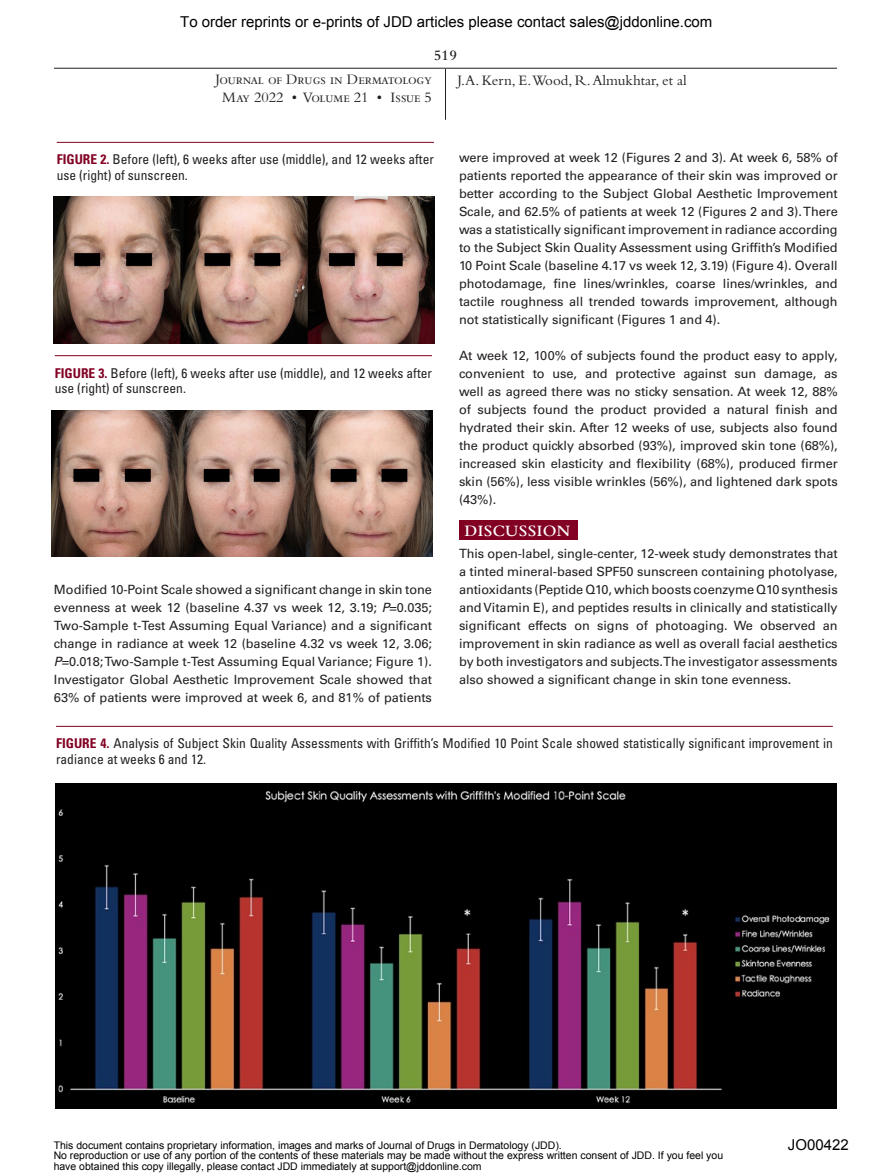
<style>
.page{position:relative;width:891px;height:1175px;background:#fff}
.page>*{position:absolute;margin:0;border:0;box-sizing:border-box;transform-origin:0 0}
.t1{font:18px/21.6px "Myriad Pro";color:#231f20;text-align:center}
.t2{font:600 16.5px "Bembo Std";letter-spacing:.02em;color:#fff}
.t3{font:15px "Arial";color:#000}
.t4{font:15px/18px "Bembo Std";letter-spacing:-.02em;color:#231f20;text-align:center}
.t5{font:15px "Bembo Std";color:#231f20}
.t6{font:600 15px "Bembo Std";color:#231f20}
.t7{font:condensed 13.5px/15.8px "Univers LT Std";color:#231f20}
.t8{font:12.75px/18px "Univers LT Std";letter-spacing:-.005em;color:#231f20;text-align:justify}
.t9{font:10.5px/10.5px "Arial";color:#000}
.s1{font-weight:700;color:#820123}
.s2{font-style:italic}
.s3{font-style:inherit}
</style>
<div class="page">
<hr style="left:54px;top:68px;width:261px;height:1px;background:#231f20">
<hr style="left:315px;top:68px;width:131px;height:1px;background:#231f20">
<hr style="left:446px;top:68px;width:130px;height:1px;background:#231f20">
<hr style="left:576px;top:68px;width:261px;height:1px;background:#231f20">
<hr style="left:445px;top:69px;width:1px;height:51px;background:#231f20">
<div style="left:459px;top:520px;width:119px;height:20px;background:#820123"></div>
<hr style="left:57px;top:142px;width:377px;height:1px;background:#820123">
<img style="left:54px;top:197px;width:381px;height:146px">
<hr style="left:55px;top:355px;width:377px;height:1px;background:#820123">
<img style="left:52px;top:410px;width:381px;height:146px">
<hr style="left:56px;top:726px;width:777px;height:1px;background:#820123">
<img style="left:56px;top:783px;width:780px;height:325px">
<svg style="left:351px;top:469px;width:82px;height:88px;background:#9c7a6b"></svg>
<p class="t3" style="left:180px;top:12px;width:534px">To order reprints or e-prints of JDD articles please contact sales@jddonline.com</p>
<p class="t6" style="left:434px;top:47px;width:25px">519</p>
<p class="t4" style="left:216px;top:70px;width:218px">Journal of Drugs in Dermatology<br>May 2022 • Volume 21 • Issue 5</p>
<p class="t5" style="left:457px;top:72px;width:231px">J.A. Kern, E.Wood, R. Almukhtar, et al</p>
<p class="t8" style="left:459px;top:149px;width:380px">were improved at week 12 (Figures 2 and 3). At week 6, 58% of patients reported the appearance of their skin was improved or better according to the Subject Global Aesthetic Improvement Scale, and 62.5% of patients at week 12 (Figures 2 and 3). There was a statistically significant improvement in radiance according to the Subject Skin Quality Assessment using Griffith’s Modified 10 Point Scale (baseline 4.17 vs week 12, 3.19) (Figure 4). Overall photodamage, fine lines/wrinkles, coarse lines/wrinkles, and tactile roughness all trended towards improvement, although not statistically significant (Figures 1 and 4).</p>
<p class="t8" style="left:459px;top:347px;width:380px">At week 12, 100% of subjects found the product easy to apply, convenient to use, and protective against sun damage, as well as agreed there was no sticky sensation. At week 12, 88% of subjects found the product provided a natural finish and hydrated their skin. After 12 weeks of use, subjects also found the product quickly absorbed (93%), improved skin tone (68%), increased skin elasticity and flexibility (68%), produced firmer skin (56%), less visible wrinkles (56%), and lightened dark spots (43%).</p>
<p class="t2" style="left:464px;top:521px;width:107px">DISCUSSION</p>
<p class="t8" style="left:459px;top:545px;width:380px">This open-label, single-center, 12-week study demonstrates that a tinted mineral-based SPF50 sunscreen containing photolyase, antioxidants (Peptide Q10, which boosts coenzyme Q10 synthesis and Vitamin E), and peptides results in clinically and statistically significant effects on signs of photoaging. We observed an improvement in skin radiance as well as overall facial aesthetics by both investigators and subjects. The investigator assessments also showed a significant change in skin tone evenness.</p>
<p class="t7" style="left:57px;top:151px;width:379px"><span class="s1">FIGURE 2.</span> Before (left), 6 weeks after use (middle), and 12 weeks after use (right) of sunscreen.</p>
<p class="t7" style="left:55px;top:365px;width:379px"><span class="s1">FIGURE 3.</span> Before (left), 6 weeks after use (middle), and 12 weeks after use (right) of sunscreen.</p>
<p class="t8" style="left:54px;top:581px;width:380px">Modified 10-Point Scale showed a significant change in skin tone evenness at week 12 (baseline 4.37 vs week 12, 3.19; <span class="s2">P</span>=0.035; Two-Sample t-Test Assuming Equal Variance) and a significant change in radiance at week 12 (baseline 4.32 vs week 12, 3.06; <span class="s2">P</span>=0.018; Two-Sample t-Test Assuming Equal Variance; Figure 1).<br>Investigator Global Aesthetic Improvement Scale showed that 63% of patients were improved at week 6, and 81% of patients</p>
<h1 class="t1" style="left:387px;top:588px;width:117px">Do Not Copy<br>Penalties Apply</h1>
<p class="t7" style="left:56px;top:735px;width:778px"><span class="s1">FIGURE 4.</span> Analysis of Subject Skin Quality Assessments with Griffith’s Modified 10 Point Scale showed statistically significant improvement in radiance at weeks 6 and 12.</p>
<p class="t9" style="left:54px;top:1139px;width:671px">This document contains proprietary information, images and marks of Journal of Drugs in Dermatology (JDD).<br>No reproduction or use of any portion of the contents of these materials may be made without the express written consent of JDD. If you feel you have obtained this copy illegally, please contact JDD immediately at support@jddonline.com</p>
<p class="t3" style="left:788px;top:1134px;width:62px">JO0042<span class="s3">2</span></p>
</div>
